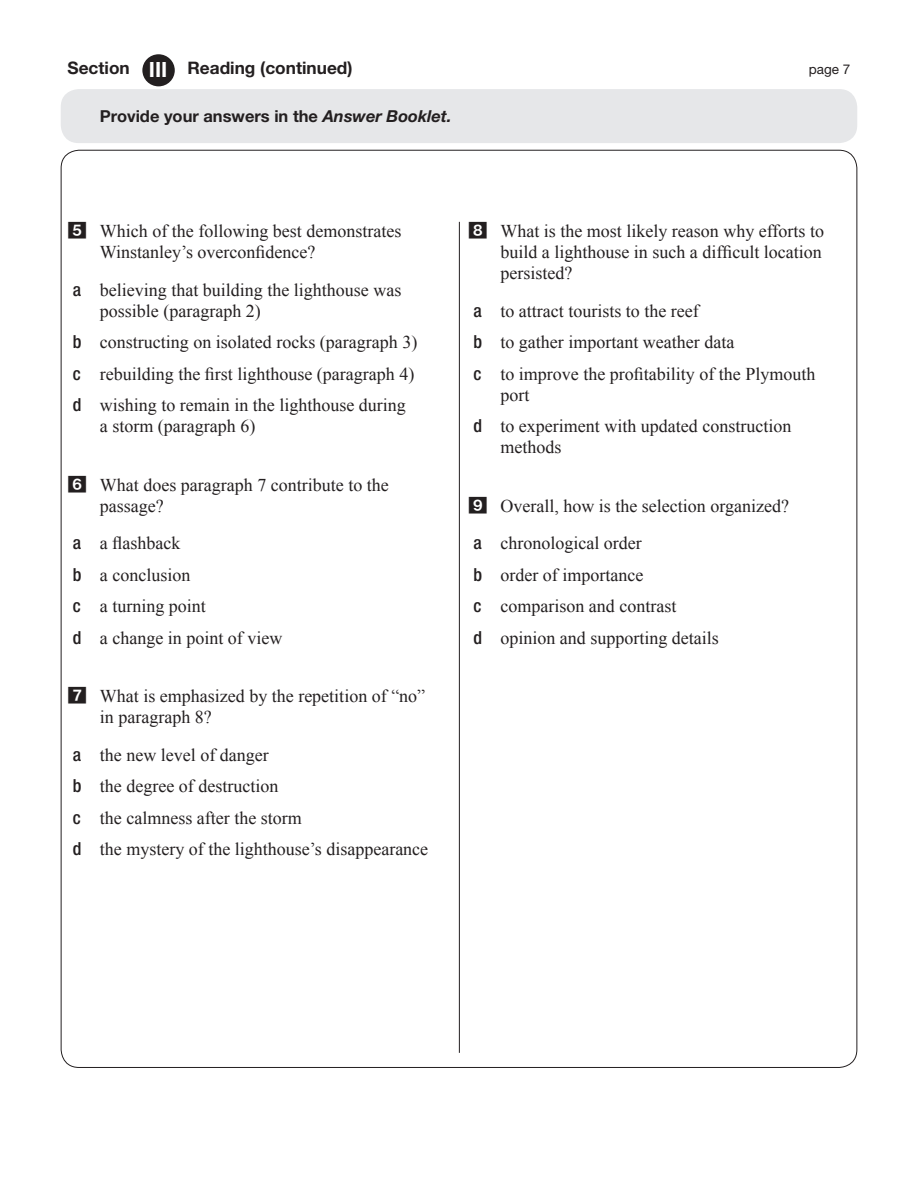
<style>
.page{position:relative;width:918px;height:1188px;background:#fff}
.page>*{position:absolute;margin:0;border:0;box-sizing:border-box;transform-origin:0 0}
.t1{font:700 21px "Helvetica Neue LT Std";color:#fff}
._10_MC_Answers{font:18px/21px "Times New Roman";color:#231f20}
._10_Question_Line_1{font:18px/21px "Times New Roman";color:#231f20}
._10_MC_Answer_First{font:18px/21px "Times New Roman";color:#231f20}
._10_Header{font:700 17.25px "Helvetica Neue LT Std";color:#231f20}
.t2{font:700 16.5px "Helvetica Neue LT Std";color:#231f20}
._10_Header-2{font:13.5px "Helvetica Neue LT Std";color:#231f20}
.s1{font-style:italic}
.s2{font-family:"Helvetica Neue LT Std";font-weight:500;font-stretch:condensed}
</style>
<div class="page">
<hr style="left:459px;top:222px;width:1px;height:831px;background:#231f20">
<div style="left:61px;top:89px;width:796px;height:54px;background:#e6e7e9;border-radius:18px"></div>
<div style="left:142px;top:54px;width:33px;height:32px;background:#231f20;border-radius:50%"></div>
<p class="_10_Header" style="left:68px;top:58px;width:64px">Section</p>
<p class="t1" style="left:149px;top:57px;width:20px">III</p>
<p class="_10_Header" style="left:188px;top:58px;width:167px">Reading (continued)</p>
<p class="_10_Header-2" style="left:809px;top:62px;width:43px">page 7</p>
<p class="t2" style="left:100px;top:106px;width:353px">Provide your answers in the <span class="s1">Answer Booklet.</span></p>
<p class="_10_Question_Line_1" style="left:100px;top:220px;width:303px">Which of the following best demonstrates<br>Winstanley’s overconfidence?</p>
<p class="_10_MC_Answer_First" style="left:100px;top:279px;width:303px;text-indent:-27px"><span class="s2">a</span> believing that building the lighthouse was possible (paragraph 2)</p>
<p class="_10_MC_Answers" style="left:73px;top:331px;width:346px"><span class="s2">b</span> constructing on isolated rocks (paragraph 3)</p>
<p class="_10_MC_Answers" style="left:73px;top:363px;width:343px"><span class="s2">c</span> rebuilding the first lighthouse (paragraph 4)</p>
<p class="_10_MC_Answers" style="left:100px;top:394px;width:308px;text-indent:-27px"><span class="s2">d</span> wishing to remain in the lighthouse during a storm (paragraph 6)</p>
<p class="_10_Question_Line_1" style="left:100px;top:474px;width:290px">What does paragraph 7 contribute to the passage?</p>
<p class="_10_MC_Answer_First" style="left:73px;top:532px;width:109px"><span class="s2">a</span> a flashback</p>
<p class="_10_MC_Answers" style="left:73px;top:564px;width:119px"><span class="s2">b</span> a conclusion</p>
<p class="_10_MC_Answers" style="left:73px;top:595px;width:135px"><span class="s2">c</span> a turning point</p>
<p class="_10_MC_Answers" style="left:73px;top:627px;width:211px"><span class="s2">d</span> a change in point of view</p>
<p class="_10_Question_Line_1" style="left:100px;top:685px;width:327px">What is emphasized by the repetition of “no” in paragraph 8?</p>
<p class="_10_MC_Answer_First" style="left:73px;top:744px;width:197px"><span class="s2">a</span> the new level of danger</p>
<p class="_10_MC_Answers" style="left:73px;top:775px;width:207px"><span class="s2">b</span> the degree of destruction</p>
<p class="_10_MC_Answers" style="left:73px;top:807px;width:230px"><span class="s2">c</span> the calmness after the storm</p>
<p class="_10_MC_Answers" style="left:73px;top:838px;width:357px"><span class="s2">d</span> the mystery of the lighthouse’s disappearance</p>
<p class="_10_Question_Line_1" style="left:500px;top:220px;width:325px;text-align:justify">What is the most likely reason why efforts to build a lighthouse in such a difficult location persisted?</p>
<p class="_10_MC_Answer_First" style="left:473px;top:300px;width:227px"><span class="s2">a</span> to attract tourists to the reef</p>
<p class="_10_MC_Answers" style="left:473px;top:331px;width:262px"><span class="s2">b</span> to gather important weather data</p>
<p class="_10_MC_Answers" style="left:500px;top:363px;width:317px;text-indent:-27px"><span class="s2">c</span> to improve the profitability of the Plymouth port</p>
<p class="_10_MC_Answers" style="left:500px;top:415px;width:292px;text-indent:-27px"><span class="s2">d</span> to experiment with updated construction methods</p>
<p class="_10_Question_Line_1" style="left:500px;top:495px;width:290px">Overall, how is the selection organized?</p>
<p class="_10_MC_Answer_First" style="left:473px;top:532px;width:170px"><span class="s2">a</span> chronological order</p>
<p class="_10_MC_Answers" style="left:473px;top:564px;width:171px"><span class="s2">b</span> order of importance</p>
<p class="_10_MC_Answers" style="left:473px;top:595px;width:204px"><span class="s2">c</span> comparison and contrast</p>
<p class="_10_MC_Answers" style="left:473px;top:627px;width:247px"><span class="s2">d</span> opinion and supporting details</p>
</div>
